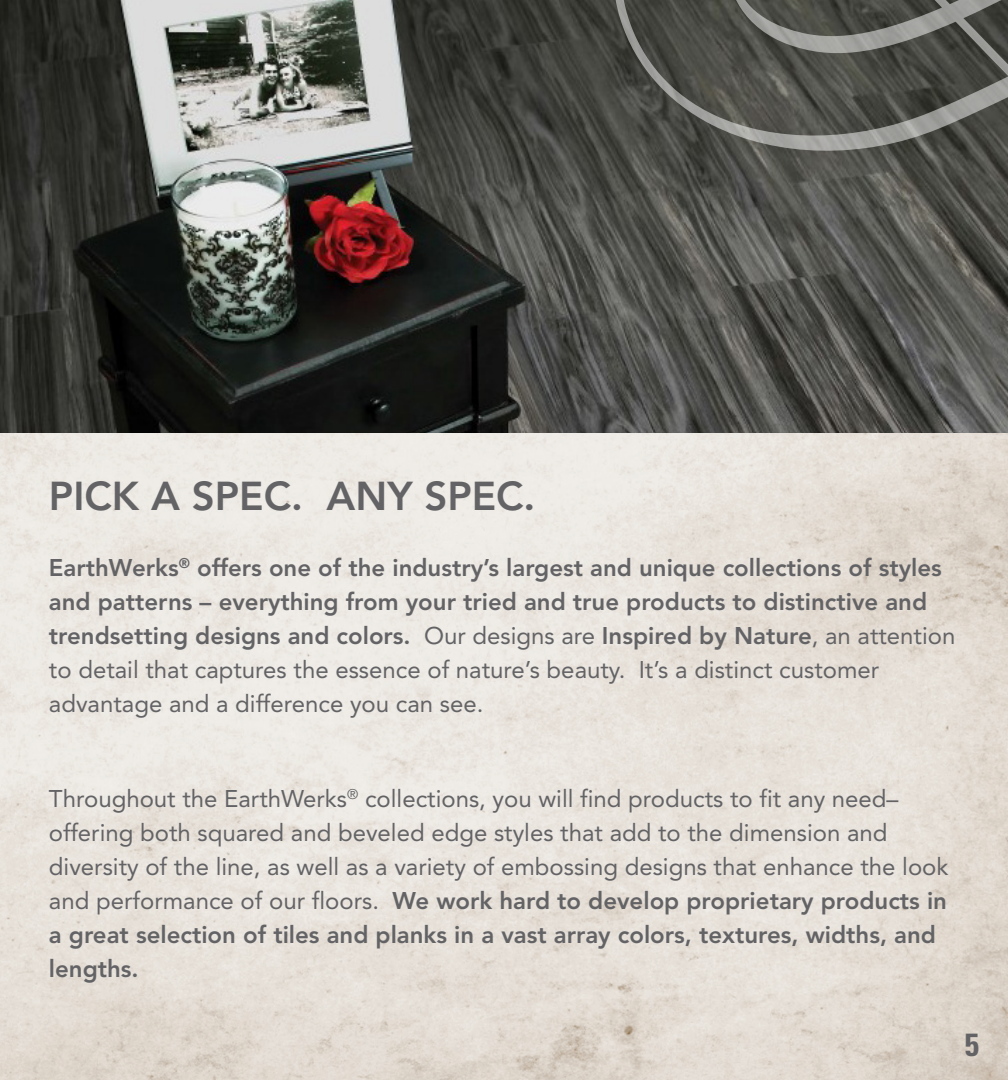
<style>
.page{position:relative;width:1008px;height:1080px;background:#fff}
.page>*{position:absolute;margin:0;border:0;box-sizing:border-box;transform-origin:0 0}
.t1{font:800 40px "Avenir";color:#636366}
.t2{font:700 condensed 32px "Univers";color:#636366}
.t3{font:24px/34px "Avenir";color:#636366}
.t4{font:800 24px/34px "Avenir";color:#636366}
.s1{font-weight:400}
.s2{font-weight:800}
</style>
<div class="page">
<img style="left:0;top:433px;width:1008px;height:647px">
<img style="left:0;top:563px;width:1px;height:517px">
<img style="left:0;top:0;width:1008px;height:433px">
<svg style="left:611px;top:0;width:397px;height:306px;background:#565751"></svg>
<h1 class="t1" style="left:49px;top:472px;width:488px">PICK A SPEC. ANY SPEC.</h1>
<p class="t4" style="left:49px;top:550px;width:908px">EarthWerks<sup>®</sup> offers one of the industry’s largest and unique collections of styles and patterns – everything from your tried and true products to distinctive and trendsetting designs and colors. <span class="s1">Our designs are</span> Inspired by Nature<span class="s1">, an attention to detail that captures the essence of nature’s beauty. It’s a distinct customer advantage and a difference you can see.</span></p>
<p class="t3" style="left:49px;top:782px;width:901px">Throughout the EarthWerks<sup>®</sup> collections, you will find products to fit any need– offering both squared and beveled edge styles that add to the dimension and diversity of the line, as well as a variety of embossing designs that enhance the look and performance of our floors. <span class="s2">We work hard to develop proprietary products in a great selection of tiles and planks in a vast array colors, textures, widths, and lengths.</span></p>
<h2 class="t2" style="left:965px;top:1025px;width:16px">5</h2>
</div>
